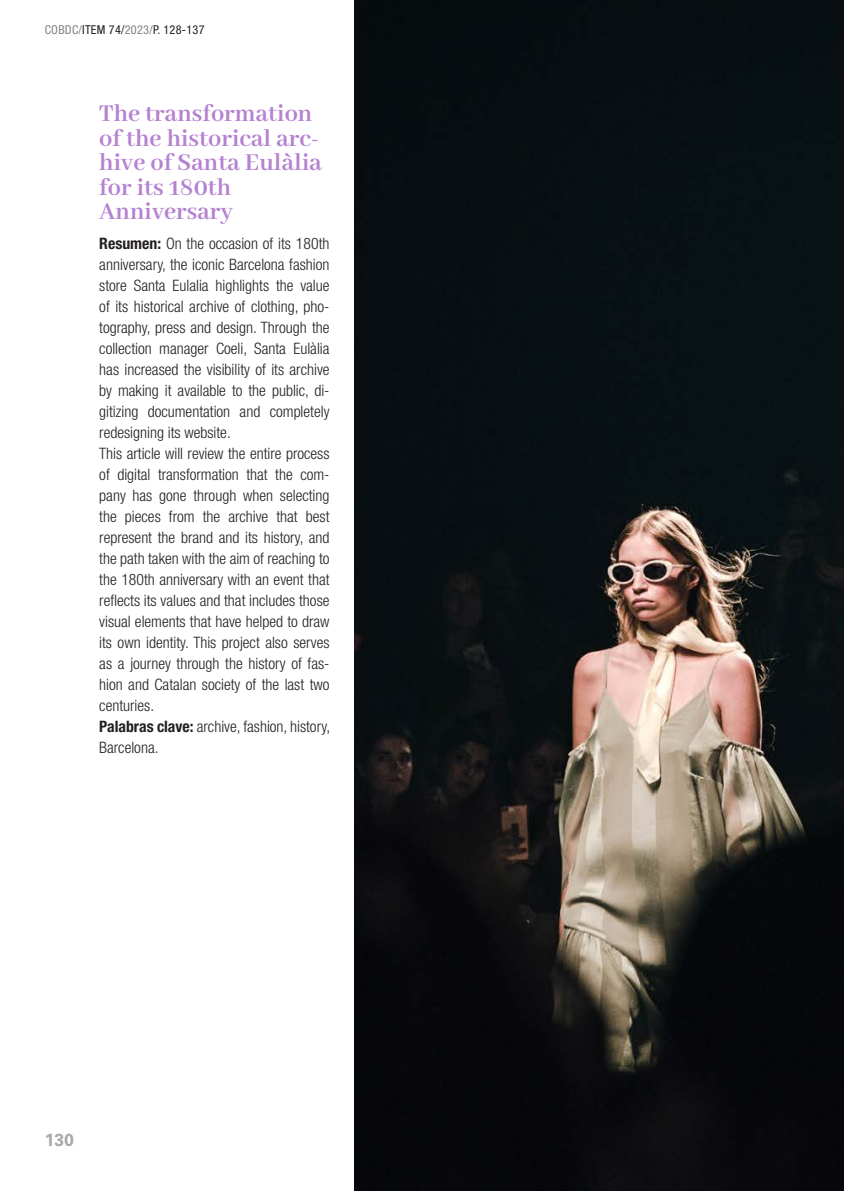
<style>
.page{position:relative;width:844px;height:1191px;background:#fff}
.page>*{position:absolute;margin:0;border:0;box-sizing:border-box;transform-origin:0 0}
.titols_petits{font:700 26.25px/24.5px "Abhaya Libre";color:#b582d1}
.t1{font:700 17.5px "Univers LT Std";color:#a8a9ad}
.resumen_castellà{font:300 condensed 15.75px/21px "Helvetica Neue LT Std";color:#231f20;text-align:justify}
.t2{font:condensed 12.25px "Helvetica Neue LT Std";letter-spacing:.02em;color:#231f20}
.s1{color:#808285}
.s2{font-weight:700}
</style>
<div class="page">
<img style="left:354px;top:0;width:489px;height:1191px">
<p class="t2" style="left:45px;top:22px;width:161px"><span class="s1">COBDC/</span>ITEM 74/<span class="s1">2023/</span>P. 128-137</p>
<p class="titols_petits" style="left:99px;top:102px;width:224px">The transformation of the historical arc&shy;hive of Santa Eulàlia for its 180th</p>
<p class="titols_petits" style="left:99px;top:200px;width:135px">Anniversary</p>
<p class="resumen_castellà" style="left:99px;top:232px;width:232px"><span class="s2">Resumen:</span> On the occasion of its 180th anniversary, the iconic Barcelona fashion store Santa Eulalia highlights the value of its historical archive of clothing, pho&shy;tography, press and design. Through the collection manager Coeli, Santa Eulàlia has increased the visibility of its archive by making it available to the public, di&shy;gitizing documentation and completely redesigning its website.</p>
<p class="resumen_castellà" style="left:99px;top:442px;width:232px">This article will review the entire process of digital transformation that the com&shy;pany has gone through when selecting the pieces from the archive that best represent the brand and its history, and the path taken with the aim of reaching to the 180th anniversary with an event that reflects its values and that includes those visual elements that have helped to draw its own identity. This project also serves as a journey through the history of fas&shy;hion and Catalan society of the last two centuries.</p>
<p class="resumen_castellà" style="left:99px;top:715px;width:232px"><span class="s2">Palabras clave:</span> archive, fashion, history,<br>Barcelona.</p>
<p class="t1" style="left:45px;top:1129px;width:31px">130</p>
</div>
